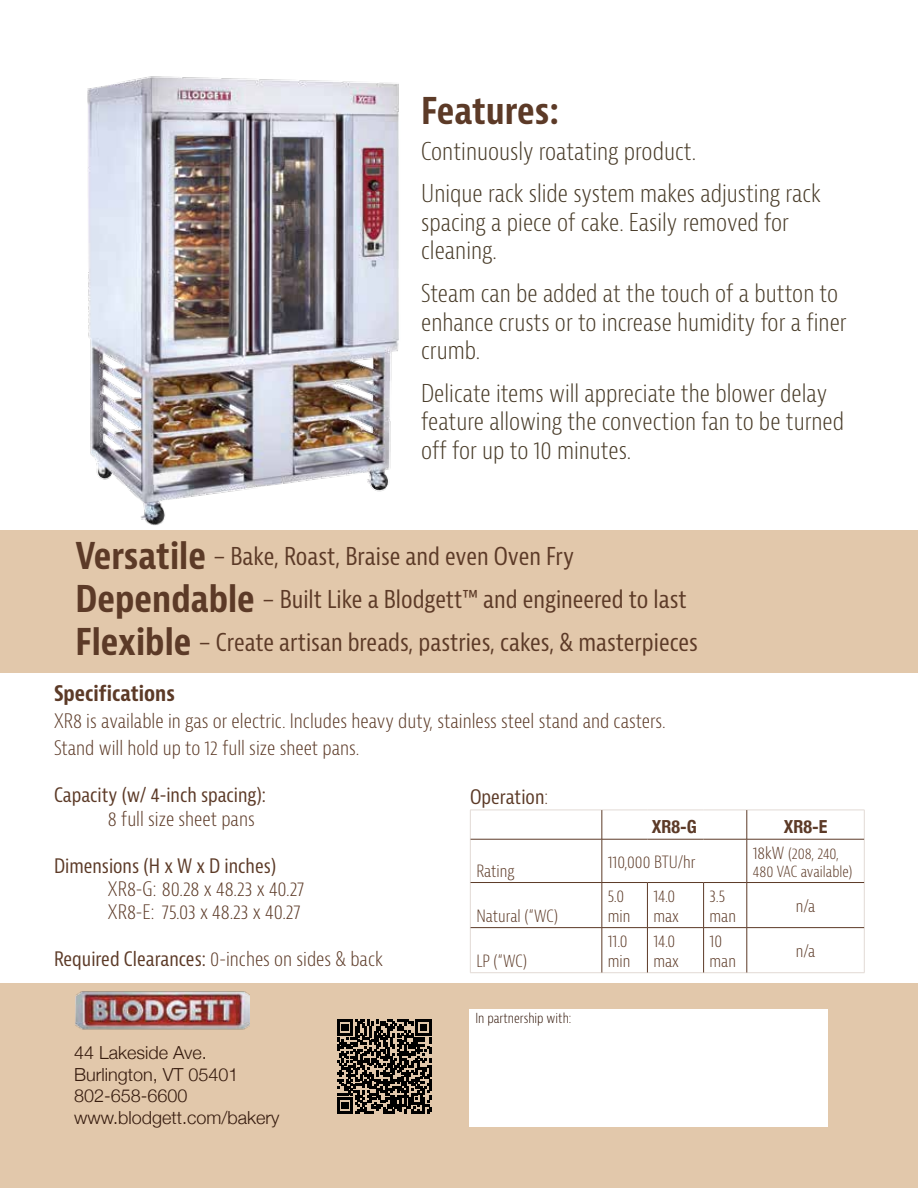
<style>
.page{position:relative;width:918px;height:1188px;background:#fff}
.page>*{position:absolute;margin:0;border:0;box-sizing:border-box;transform-origin:0 0}
.t1{font:700 condensed 36px "Bernina Sans";letter-spacing:-.005em;color:#5c3a27}
.t2{font:300 condensed 24px/28.8px "Bernina Sans";color:#483b28}
.t3{font:condensed 24px/43.2px "Bernina Sans";color:#5c3a27}
.t4{font:700 condensed 21px "Bernina Sans";color:#5c3a27}
.t5{font:300 condensed 19.5px/23.4px "Bernina Sans";color:#5c3a27}
.t6{font:condensed 19.5px "Bernina Sans";color:#5c3a27}
.t7{font:300 18px/21.6px "Helvetica Neue";color:#361b0e}
.t8{font:700 condensed 18px "Helvetica Neue";color:#5c3a27}
.t9{font:300 condensed 16.5px/19.8px "Bernina Sans";color:#5c3a27}
.t10{font:300 condensed 15px/18px "Bernina Sans";letter-spacing:-.005em;color:#5c3a27}
.t11{font:300 condensed 13.5px "Bernina Sans";color:#361b0e}
.s1{font-weight:700;font-size:36px}
.s2{font-weight:400}
.s3{font-weight:300}
.s4{font-size:16.5px}
</style>
<div class="page">
<div style="left:0;top:530px;width:918px;height:143px;background:#e2c8ab"></div>
<img style="left:87px;top:76px;width:312px;height:450px">
<div style="left:0;top:984px;width:918px;height:204px;background:#e2c8ab"></div>
<img style="left:75px;top:991px;width:175px;height:39px">
<hr style="left:470px;top:810px;width:132px;height:1px;background:#e2dad5">
<svg style="left:470px;top:811px;width:1px;height:28px"></svg>
<hr style="left:602px;top:810px;width:45px;height:1px;background:#e2dad5">
<hr style="left:647px;top:810px;width:57px;height:1px;background:#e2dad5">
<hr style="left:704px;top:810px;width:43px;height:1px;background:#e2dad5">
<hr style="left:747px;top:810px;width:117px;height:1px;background:#e2dad5">
<svg style="left:864px;top:810px;width:1px;height:29px"></svg>
<hr style="left:470px;top:839px;width:1px;height:44px;background:#e2dad5">
<hr style="left:864px;top:839px;width:1px;height:44px;background:#e2dad5">
<hr style="left:470px;top:883px;width:1px;height:45px;background:#e2dad5">
<hr style="left:864px;top:883px;width:1px;height:45px;background:#e2dad5">
<hr style="left:470px;top:928px;width:1px;height:45px;background:#e2dad5">
<hr style="left:864px;top:928px;width:1px;height:45px;background:#e2dad5">
<hr style="left:470px;top:972px;width:132px;height:1px;background:#e2dad5">
<hr style="left:602px;top:972px;width:45px;height:1px;background:#e2dad5">
<hr style="left:647px;top:972px;width:57px;height:1px;background:#e2dad5">
<hr style="left:704px;top:972px;width:43px;height:1px;background:#e2dad5">
<hr style="left:747px;top:972px;width:117px;height:1px;background:#e2dad5">
<svg style="left:602px;top:810px;width:1px;height:29px"></svg>
<svg style="left:747px;top:810px;width:1px;height:29px"></svg>
<hr style="left:471px;top:839px;width:131px;height:1px;background:#5c3a27">
<hr style="left:602px;top:839px;width:45px;height:1px;background:#5c3a27">
<hr style="left:602px;top:839px;width:1px;height:43px;background:#5c3a27">
<hr style="left:647px;top:839px;width:57px;height:1px;background:#5c3a27">
<hr style="left:704px;top:839px;width:43px;height:1px;background:#5c3a27">
<hr style="left:747px;top:839px;width:117px;height:1px;background:#5c3a27">
<hr style="left:747px;top:839px;width:1px;height:43px;background:#5c3a27">
<hr style="left:471px;top:882px;width:131px;height:1px;background:#5c3a27">
<hr style="left:602px;top:882px;width:45px;height:1px;background:#5c3a27">
<hr style="left:602px;top:883px;width:1px;height:44px;background:#5c3a27">
<hr style="left:647px;top:882px;width:57px;height:1px;background:#5c3a27">
<hr style="left:647px;top:883px;width:1px;height:44px;background:#5c3a27">
<hr style="left:704px;top:882px;width:43px;height:1px;background:#5c3a27">
<hr style="left:703px;top:883px;width:1px;height:44px;background:#5c3a27">
<hr style="left:747px;top:882px;width:117px;height:1px;background:#5c3a27">
<hr style="left:747px;top:883px;width:1px;height:44px;background:#5c3a27">
<hr style="left:471px;top:927px;width:131px;height:1px;background:#5c3a27">
<hr style="left:602px;top:927px;width:45px;height:1px;background:#5c3a27">
<hr style="left:602px;top:928px;width:1px;height:45px;background:#5c3a27">
<hr style="left:647px;top:927px;width:57px;height:1px;background:#5c3a27">
<hr style="left:647px;top:928px;width:1px;height:45px;background:#5c3a27">
<hr style="left:704px;top:927px;width:43px;height:1px;background:#5c3a27">
<hr style="left:703px;top:928px;width:1px;height:45px;background:#5c3a27">
<hr style="left:747px;top:927px;width:117px;height:1px;background:#5c3a27">
<hr style="left:747px;top:928px;width:1px;height:45px;background:#5c3a27">
<div style="left:469px;top:1010px;width:358px;height:117px;background:#fff"></div>
<svg style="left:337px;top:1019px;width:95px;height:95px"></svg>
<h1 class="t1" style="left:421px;top:89px;width:139px">Features:</h1>
<p class="t2" style="left:421px;top:130px;width:401px;line-height:42.3px">Continuously roatating product.<br>Unique rack slide system makes adjusting rack</p>
<p class="t2" style="left:421px;top:208px;width:369px">spacing a piece of cake. Easily removed for cleaning.</p>
<p class="t2" style="left:421px;top:279px;width:427px">Steam can be added at the touch of a button to enhance crusts or to increase humidity for a finer crumb.</p>
<p class="t2" style="left:421px;top:379px;width:424px">Delicate items will appreciate the blower delay feature allowing the convection fan to be turned off for up to 10 minutes.</p>
<p class="t3" style="left:76px;top:535px;width:624px"><span class="s1">Versatile</span> – Bake, Roast, Braise and even Oven Fry<br><span class="s1">Dependable</span> – Built Like a Blodgett™ and engineered to last<br><span class="s1">Flexible</span> – Create artisan breads, pastries, cakes, &amp; masterpieces</p>
<p class="t4" style="left:54px;top:681px;width:122px">Specifications</p>
<p class="t5" style="left:54px;top:708px;width:613px;line-height:27px">XR8 is available in gas or electric. Includes heavy duty, stainless steel stand and casters.<br>Stand will hold up to 12 full size sheet pans.</p>
<p class="t6" style="left:54px;top:783px;width:214px">Capacity (w/ 4-inch spacing):</p>
<p class="t5" style="left:108px;top:807px;width:148px">8 full size sheet pans</p>
<p class="t6" style="left:54px;top:853px;width:224px">Dimensions (H x W x D inches)</p>
<p class="t5" style="left:108px;top:878px;width:198px">XR8-G: 80.28 x 48.23 x 40.27<br>XR8-E: 75.03 x 48.23 x 40.27</p>
<p class="t5" style="left:54px;top:948px;width:331px"><span class="s2">Required Clearances:</span> 0-inches on sides &amp; back</p>
<p class="t7" style="left:74px;top:1041px;width:207px">44 Lakeside Ave.<br>Burlington, VT 05401<br>802-658-6600 www.blodgett.com/bakery</p>
<p class="t6" style="left:470px;top:785px;width:79px">Operation<span class="s3">:</span></p>
<p class="t9" style="left:476px;top:861px;width:40px">Rating</p>
<p class="t9" style="left:476px;top:906px;width:83px">Natural (“WC)</p>
<p class="t9" style="left:476px;top:951px;width:52px">LP (“WC)</p>
<p class="t11" style="left:475px;top:1010px;width:97px">In partnership with:</p>
<p class="t8" style="left:652px;top:812px;width:46px">XR8-G</p>
<p class="t8" style="left:784px;top:812px;width:45px">XR8-E</p>
<p class="t9" style="left:608px;top:852px;width:89px">110,000 BTU/hr</p>
<p class="t10" style="left:753px;top:844px;width:101px"><span class="s4">18kW</span> (208, 240,<br>480 VAC available)</p>
<p class="t9" style="left:608px;top:886px;width:24px">5.0 min</p>
<p class="t9" style="left:653px;top:886px;width:27px">14.0 max</p>
<p class="t9" style="left:710px;top:886px;width:28px">3.5 man</p>
<p class="t9" style="left:796px;top:896px;width:21px">n/a</p>
<p class="t9" style="left:608px;top:931px;width:24px">11.0 min</p>
<p class="t9" style="left:653px;top:931px;width:27px">14.0 max</p>
<p class="t9" style="left:710px;top:931px;width:28px">10 man</p>
<p class="t9" style="left:796px;top:941px;width:21px">n/a</p>
</div>
